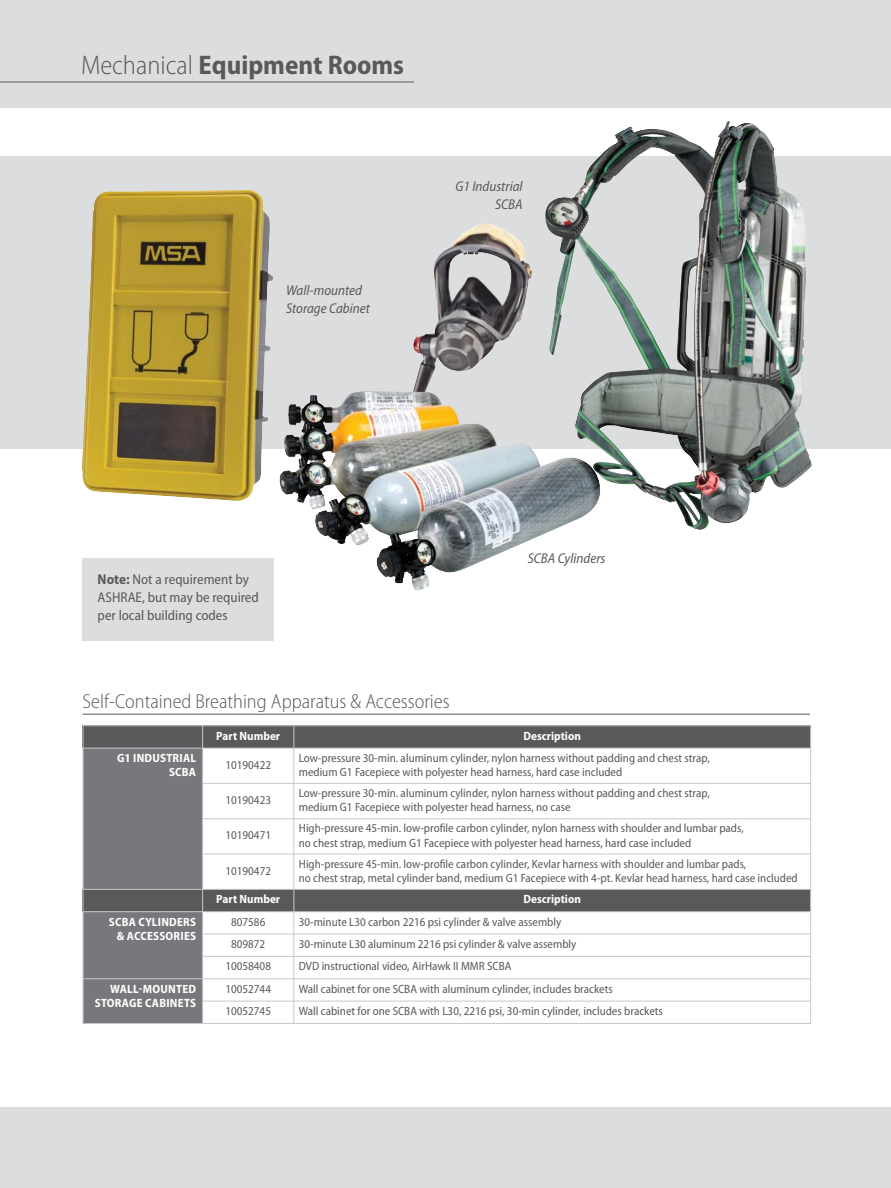
<style>
.page{position:relative;width:891px;height:1188px;background:#fff}
.page>*{position:absolute;margin:0;border:0;box-sizing:border-box;transform-origin:0 0}
.t1{font:700 semi-condensed 27px "Myriad Pro";color:#58595b}
.t2{font:300 semi-condensed 20.25px "Myriad Pro";color:#58595b}
.t3{font:semi-condensed 14.25px/18px "Myriad Pro";color:#58595b}
.t4{font:italic semi-condensed 14.25px/18px "Myriad Pro";color:#58595b;text-align:right}
.t5{font:semi-condensed 12px/14.4px "Myriad Pro";color:#58595b}
.t6{font:700 semi-condensed 12px/14.4px "Myriad Pro";letter-spacing:.02em;color:#fff;text-align:right}
.t7{font:700 semi-condensed 12px "Myriad Pro";color:#fff}
.s1{font-weight:300}
.s2{font-weight:700}
</style>
<div class="page">
<div style="left:0;top:156px;width:891px;height:292px;background:#dcddde"></div>
<div style="left:0;top:0;width:891px;height:108px;background:#dcddde"></div>
<div style="left:0;top:1107px;width:891px;height:81px;background:#dcddde"></div>
<hr style="left:0;top:82px;width:414px;height:1px;background:#58595b">
<img style="left:404px;top:223px;width:129px;height:205px">
<img style="left:545px;top:121px;width:266px;height:409px">
<div style="left:83px;top:725px;width:211px;height:23px;background:#58595b"></div>
<div style="left:294px;top:725px;width:517px;height:23px;background:#58595b"></div>
<div style="left:83px;top:748px;width:120px;height:141px;background:#77787b"></div>
<div style="left:83px;top:889px;width:211px;height:23px;background:#58595b"></div>
<div style="left:294px;top:889px;width:517px;height:23px;background:#58595b"></div>
<div style="left:83px;top:912px;width:120px;height:67px;background:#77787b"></div>
<div style="left:83px;top:979px;width:120px;height:44px;background:#77787b"></div>
<hr style="left:83px;top:725px;width:1px;height:299px;background:#c6c8ca">
<hr style="left:202px;top:725px;width:1px;height:299px;background:#c6c8ca">
<hr style="left:294px;top:725px;width:1px;height:299px;background:#c6c8ca">
<hr style="left:810px;top:725px;width:1px;height:299px;background:#c6c8ca">
<hr style="left:83px;top:725px;width:728px;height:1px;background:#c6c8ca">
<hr style="left:83px;top:748px;width:728px;height:1px;background:#c6c8ca">
<hr style="left:202px;top:783px;width:609px;height:1px;background:#c6c8ca">
<hr style="left:202px;top:818px;width:609px;height:1px;background:#c6c8ca">
<hr style="left:202px;top:854px;width:609px;height:1px;background:#c6c8ca">
<hr style="left:83px;top:889px;width:728px;height:1px;background:#c6c8ca">
<hr style="left:83px;top:911px;width:728px;height:1px;background:#c6c8ca">
<hr style="left:202px;top:934px;width:609px;height:1px;background:#c6c8ca">
<hr style="left:202px;top:956px;width:609px;height:1px;background:#c6c8ca">
<hr style="left:83px;top:978px;width:728px;height:1px;background:#c6c8ca">
<hr style="left:202px;top:1001px;width:609px;height:1px;background:#c6c8ca">
<hr style="left:83px;top:1023px;width:728px;height:1px;background:#c6c8ca">
<hr style="left:83px;top:714px;width:727px;height:1px;background:#58595b">
<img style="left:81px;top:189px;width:193px;height:312px">
<img style="left:279px;top:430px;width:299px;height:160px">
<div style="left:83px;top:558px;width:191px;height:83px;background:#dcddde"></div>
<h1 class="t1" style="left:81px;top:55px;width:324px"><span class="s1">Mechanical</span> Equipment Rooms</h1>
<p class="t4" style="left:286px;top:283px;width:85px;text-align:left">Wall-mounted<br>Storage Cabinet</p>
<p class="t4" style="left:455px;top:179px;width:69px">G1 Industrial<br>SCBA</p>
<p class="t3" style="left:98px;top:572px;width:163px"><span class="s2">Note:</span> Not a requirement by<br>ASHRAE, but may be required per local building codes</p>
<p class="t4" style="left:528px;top:550px;width:79px">SCBA Cylinders</p>
<h2 class="t2" style="left:83px;top:694px;width:369px">Self-Contained Breathing Apparatus &amp; Accessories</h2>
<p class="t7" style="left:216px;top:731px;width:65px">Part Number</p>
<p class="t7" style="left:523px;top:731px;width:59px">Description</p>
<p class="t6" style="left:117px;top:752px;width:81px">G1 INDUSTRIAL<br>SCBA</p>
<p class="t5" style="left:225px;top:759px;width:47px">10190422</p>
<p class="t5" style="left:299px;top:751px;width:413px">Low-pressure 30-min. aluminum cylinder, nylon harness without padding and chest strap, medium G1 Facepiece with polyester head harness, hard case included</p>
<p class="t5" style="left:225px;top:794px;width:47px">10190423</p>
<p class="t5" style="left:299px;top:787px;width:413px">Low-pressure 30-min. aluminum cylinder, nylon harness without padding and chest strap, medium G1 Facepiece with polyester head harness, no case</p>
<p class="t5" style="left:225px;top:829px;width:47px">10190471</p>
<p class="t5" style="left:299px;top:822px;width:447px">High-pressure 45-min. low-profile carbon cylinder, nylon harness with shoulder and lumbar pads, no chest strap, medium G1 Facepiece with polyester head harness, hard case included</p>
<p class="t5" style="left:225px;top:865px;width:47px">10190472</p>
<p class="t5" style="left:299px;top:857px;width:501px">High-pressure 45-min. low-profile carbon cylinder, Kevlar harness with shoulder and lumbar pads,<br>no chest strap, metal cylinder band, medium G1 Facepiece with 4-pt. Kevlar head harness, hard case included</p>
<p class="t7" style="left:216px;top:895px;width:65px">Part Number</p>
<p class="t7" style="left:523px;top:895px;width:59px">Description</p>
<p class="t6" style="left:109px;top:915px;width:89px">SCBA CYLINDERS &amp; ACCESSORIES</p>
<p class="t5" style="left:231px;top:915px;width:36px">807586</p>
<p class="t5" style="left:299px;top:915px;width:264px">30-minute L30 carbon 2216 psi cylinder &amp; valve assembly</p>
<p class="t5" style="left:231px;top:938px;width:36px">809872</p>
<p class="t5" style="left:299px;top:938px;width:279px">30-minute L30 aluminum 2216 psi cylinder &amp; valve assembly</p>
<p class="t5" style="left:225px;top:960px;width:47px">10058408</p>
<p class="t5" style="left:299px;top:960px;width:214px">DVD instructional video, AirHawk II MMR SCBA</p>
<p class="t6" style="left:95px;top:982px;width:103px">WALL-MOUNTED<br>STORAGE CABINETS</p>
<p class="t5" style="left:225px;top:982px;width:47px">10052744</p>
<p class="t5" style="left:299px;top:982px;width:316px">Wall cabinet for one SCBA with aluminum cylinder, includes brackets</p>
<p class="t5" style="left:225px;top:1005px;width:47px">10052745</p>
<p class="t5" style="left:299px;top:1005px;width:366px">Wall cabinet for one SCBA with L30, 2216 psi, 30-min cylinder, includes brackets</p>
</div>
